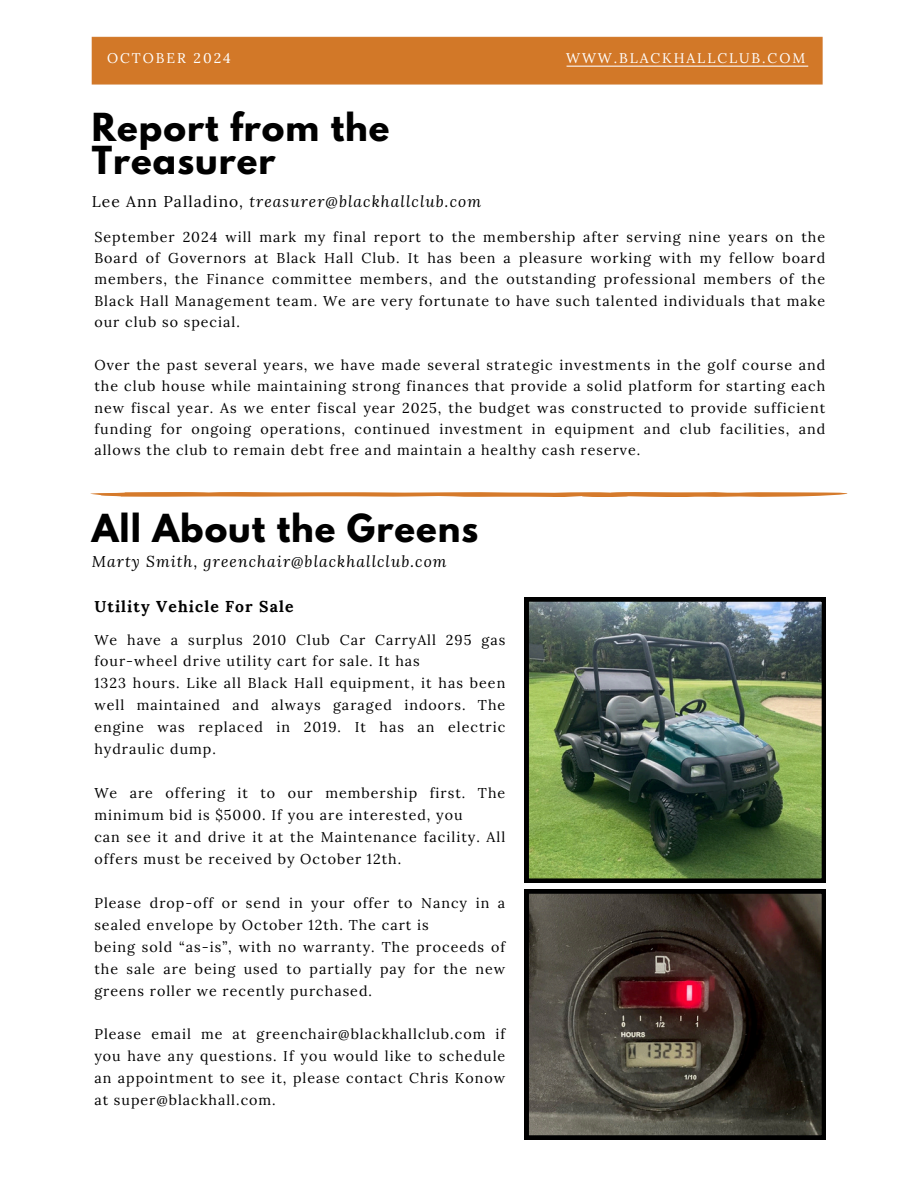
<style>
.page{position:relative;width:918px;height:1188px;background:#fff}
.page>*{position:absolute;margin:0;border:0;box-sizing:border-box;transform-origin:0 0}
.t1{font:700 34.2px/33.8px "League Spartan";letter-spacing:.03em;color:#000}
.t2{font:700 15.75px "Lora";letter-spacing:.07em;color:#000}
.t3{font:italic 15.6px "Lora";letter-spacing:.07em;color:#000}
.t4{font:14.25px/21.9px "Lora";letter-spacing:.07em;color:#000;text-align:justify}
.t5{font:13.95px "Lora";letter-spacing:.14em;color:#fff}
.s1{font-style:normal}
</style>
<div class="page">
<div style="left:91px;top:36px;width:732px;height:49px;background:#d27828"></div>
<img style="left:524px;top:597px;width:302px;height:286px">
<svg style="left:524px;top:889px;width:302px;height:251px"></svg>
<svg style="left:90px;top:492px;width:758px;height:5px"></svg>
<p class="t5" style="left:107px;top:49px;width:125px">OCTOBER 2024</p>
<p class="t5" style="left:566px;top:49px;width:241px">WWW.BLACKHALLCLUB.COM</p>
<h2 class="t1" style="left:92px;top:114px;width:299px">Report from the<br>Treasurer</h2>
<h2 class="t3" style="left:92px;top:191px;width:391px"><span class="s1">Lee Ann Palladino</span>, treasurer@blackhallclub.com</h2>
<h2 class="t4" style="left:94px;top:226px;width:732px;line-height:21.3px">September 2024 will mark my final report to the membership after serving nine years on the Board of Governors at Black Hall Club. It has been a pleasure working with my fellow board members, the Finance committee members, and the outstanding professional members of the Black Hall Management team. We are very fortunate to have such talented individuals that make our club so special.</h2>
<h2 class="t4" style="left:94px;top:354px;width:732px;line-height:21.3px">Over the past several years, we have made several strategic investments in the golf course and the club house while maintaining strong finances that provide a solid platform for starting each new fiscal year. As we enter fiscal year 2025, the budget was constructed to provide sufficient funding for ongoing operations, continued investment in equipment and club facilities, and allows the club to remain debt free and maintain a healthy cash reserve.</h2>
<h2 class="t1" style="left:92px;top:515px;width:388px">All About the Greens</h2>
<h2 class="t3" style="left:92px;top:550px;width:356px">Marty Smith, greenchair@blackhallclub.com</h2>
<p class="t2" style="left:94px;top:596px;width:201px">Utility Vehicle For Sale</p>
<h2 class="t4" style="left:94px;top:628px;width:412px;text-align:left">We have a surplus 2010 Club Car CarryAll 295 gas four-wheel drive utility cart for sale. It has<br>1323 hours. Like all Black Hall equipment, it has been well maintained and always garaged indoors. The engine was replaced in 2019. It has an electric hydraulic dump.</h2>
<h1 class="t4" style="left:94px;top:782px;width:412px;text-align:left">We are offering it to our membership first. The minimum bid is $5000. If you are interested, you<br>can see it and drive it at the Maintenance facility. All offers must be received by October 12th.</h1>
<h2 class="t4" style="left:94px;top:892px;width:412px;text-align:left">Please drop-off or send in your offer to Nancy in a sealed envelope by October 12th. The cart is<br>being sold “as-is”, with no warranty. The proceeds of the sale are being used to partially pay for the new greens roller we recently purchased.</h2>
<h2 class="t4" style="left:94px;top:1023px;width:412px">Please email me at greenchair@blackhallclub.com if you have any questions. If you would like to schedule an appointment to see it, please contact Chris Konow at super@blackhall.com.</h2>
</div>
